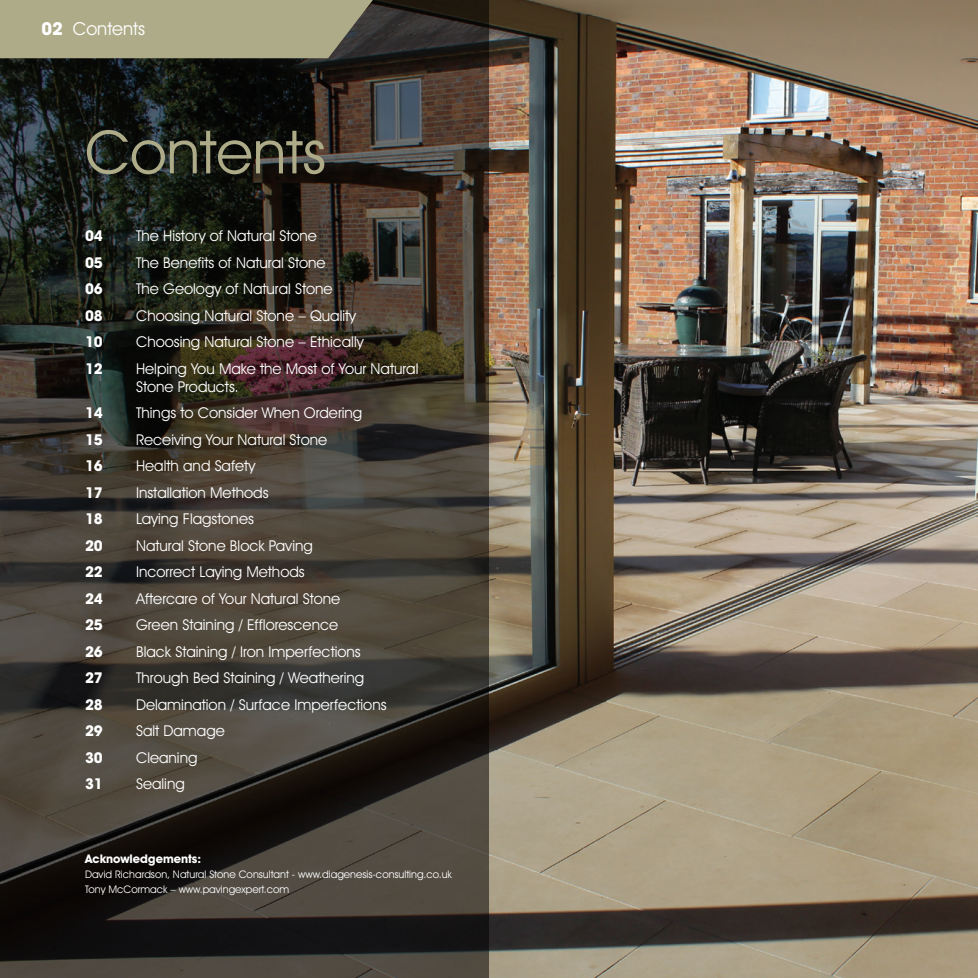
<style>
.page{position:relative;width:978px;height:978px;background:#fff}
.page>*{position:absolute;margin:0;border:0;box-sizing:border-box;transform-origin:0 0}
.t1{font:60px "Avant Garde IT Cby BT";color:#aeab88}
.t2{font:18px "Avant Garde IT Cby BT";color:#fff}
.t3{font:15px/18px "Avant Garde IT Cby BT";color:#fff}
.t4{font:700 15px "Avant Garde IT Cby BT";color:#fff}
.t5{font:700 12px "Avant Garde IT Cby BT";color:#fff}
.t6{font:10.5px/15px "Avant Garde IT Cby BT";color:#fff}
.s1{font-weight:700}
</style>
<div class="page">
<img style="left:489px;top:0;width:489px;height:978px">
<svg style="left:0;top:0;width:489px;height:978px;background:#36312a"></svg>
<div style="left:0;top:0;width:373px;height:58px;background:#aeab88"></div>
<p class="t2" style="left:41px;top:18px;width:105px"><span class="s1">02</span> Contents</p>
<p class="t1" style="left:85px;top:116px;width:242px">Contents</p>
<p class="t4" style="left:85px;top:227px;width:19px">04</p>
<p class="t3" style="left:136px;top:227px;width:182px">The History of Natural Stone</p>
<p class="t4" style="left:85px;top:253px;width:19px">05</p>
<p class="t3" style="left:136px;top:253px;width:191px">The Benefits of Natural Stone</p>
<p class="t4" style="left:85px;top:280px;width:19px">06</p>
<p class="t3" style="left:136px;top:280px;width:198px">The Geology of Natural Stone</p>
<p class="t4" style="left:85px;top:306px;width:19px">08</p>
<p class="t3" style="left:136px;top:306px;width:222px">Choosing Natural Stone – Quality</p>
<p class="t4" style="left:85px;top:333px;width:19px">10</p>
<p class="t3" style="left:136px;top:333px;width:229px">Choosing Natural Stone – Ethically</p>
<p class="t4" style="left:85px;top:359px;width:19px">12</p>
<p class="t3" style="left:136px;top:359px;width:284px">Helping You Make the Most of Your Natural<br>Stone Products.</p>
<p class="t4" style="left:85px;top:404px;width:19px">14</p>
<p class="t3" style="left:136px;top:404px;width:228px">Things to Consider When Ordering</p>
<p class="t4" style="left:85px;top:430px;width:19px">15</p>
<p class="t3" style="left:136px;top:430px;width:193px">Receiving Your Natural Stone</p>
<p class="t4" style="left:85px;top:457px;width:19px">16</p>
<p class="t3" style="left:136px;top:457px;width:121px">Health and Safety</p>
<p class="t4" style="left:85px;top:483px;width:19px">17</p>
<p class="t3" style="left:136px;top:483px;width:134px">Installation Methods</p>
<p class="t4" style="left:85px;top:510px;width:19px">18</p>
<p class="t3" style="left:136px;top:510px;width:119px">Laying Flagstones</p>
<p class="t4" style="left:85px;top:536px;width:19px">20</p>
<p class="t3" style="left:136px;top:536px;width:178px">Natural Stone Block Paving</p>
<p class="t4" style="left:85px;top:563px;width:19px">22</p>
<p class="t3" style="left:136px;top:563px;width:170px">Incorrect Laying Methods</p>
<p class="t4" style="left:85px;top:589px;width:19px">24</p>
<p class="t3" style="left:136px;top:589px;width:206px">Aftercare of Your Natural Stone</p>
<p class="t4" style="left:85px;top:616px;width:19px">25</p>
<p class="t3" style="left:136px;top:616px;width:204px">Green Staining / Efflorescence</p>
<p class="t4" style="left:85px;top:642px;width:19px">26</p>
<p class="t3" style="left:136px;top:642px;width:226px">Black Staining / Iron Imperfections</p>
<p class="t4" style="left:85px;top:669px;width:19px">27</p>
<p class="t3" style="left:136px;top:669px;width:230px">Through Bed Staining / Weathering</p>
<p class="t4" style="left:85px;top:695px;width:19px">28</p>
<p class="t3" style="left:136px;top:695px;width:252px">Delamination / Surface Imperfections</p>
<p class="t4" style="left:85px;top:722px;width:19px">29</p>
<p class="t3" style="left:136px;top:722px;width:90px">Salt Damage</p>
<p class="t4" style="left:85px;top:748px;width:19px">30</p>
<p class="t3" style="left:136px;top:748px;width:63px">Cleaning</p>
<p class="t4" style="left:85px;top:775px;width:19px">31</p>
<p class="t3" style="left:136px;top:775px;width:50px">Sealing</p>
<p class="t5" style="left:85px;top:851px;width:118px">Acknowledgements:</p>
<p class="t6" style="left:85px;top:866px;width:368px">David Richardson, Natural Stone Consultant - www.diagenesis-consulting.co.uk<br>Tony McCormack – www.pavingexpert.com</p>
</div>
